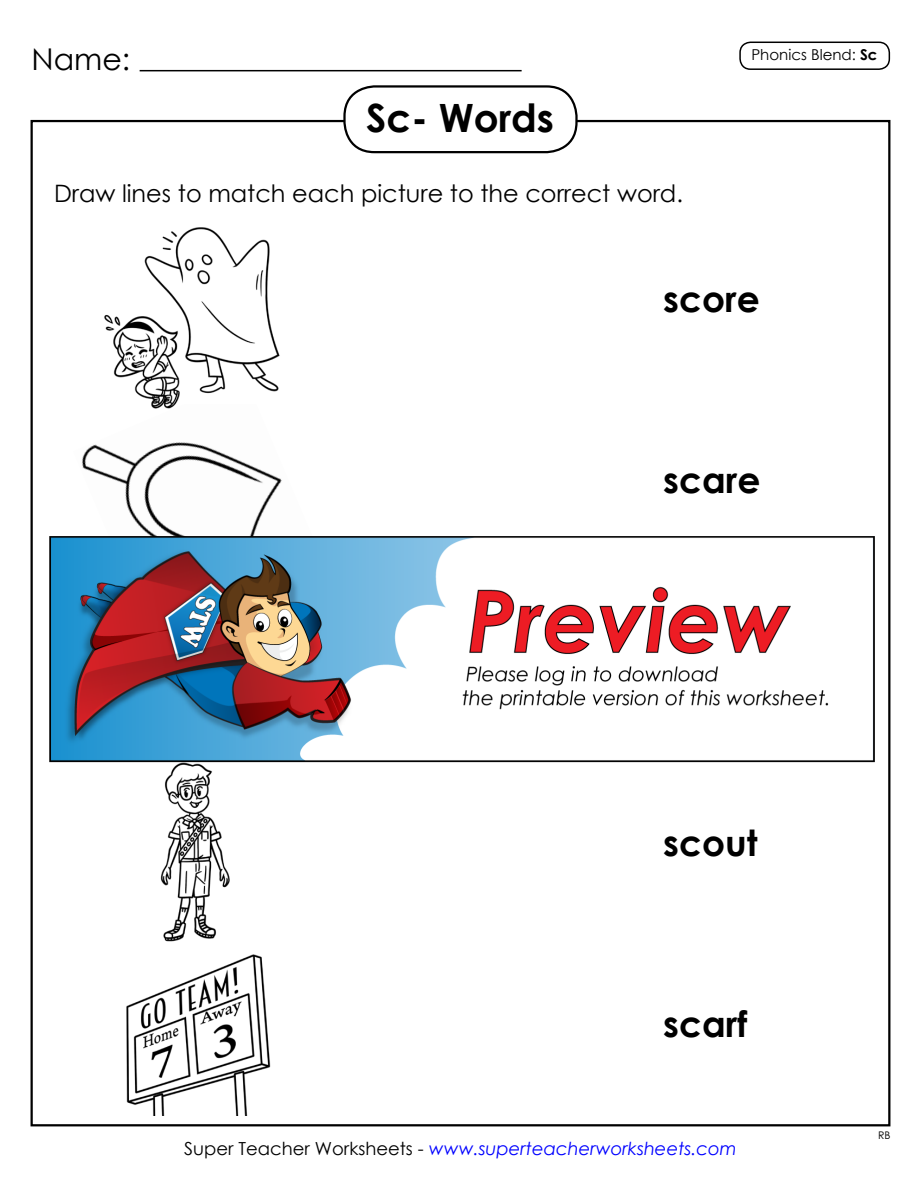
<style>
.page{position:relative;width:918px;height:1188px;background:#fff}
.page>*{position:absolute;margin:0;border:0;box-sizing:border-box;transform-origin:0 0}
.t1{font:700 39px "Century Gothic 2";color:#000}
.t2{font:700 36px "Century Gothic 2";color:#000}
.t3{font:30px "Century Gothic 2";color:#000}
.t4{font:24px "Century Gothic 2";color:#000}
.t5{font:italic 18px "Century Gothic 2";color:#00f}
.t6{font:15px "Century Gothic 2";color:#000}
.t7{font:10.5px "Century STW3";color:#000}
.s1{font-weight:700}
.s2{font-style:normal;color:#000}
</style>
<div class="page">
<hr style="left:140px;top:70px;width:382px;height:1px;background:#000">
<div style="left:343px;top:85px;width:235px;height:68px;border:2px solid #000;border-radius:30px"></div>
<div style="left:739px;top:42px;width:151px;height:28px;border:2px solid #000;border-radius:10px"></div>
<img style="left:104px;top:227px;width:176px;height:177px">
<img style="left:160px;top:763px;width:70px;height:178px">
<img style="left:82px;top:404px;width:200px;height:114px">
<img style="left:126px;top:954px;width:145px;height:162px">
<img style="left:49px;top:518px;width:826px;height:245px">
<h3 class="t3" style="left:32px;top:38px;width:100px">Name:</h3>
<h1 class="t1" style="left:366px;top:89px;width:189px">Sc- Words</h1>
<h3 class="t4" style="left:54px;top:177px;width:631px">Draw lines to match each picture to the correct word.</h3>
<p class="t6" style="left:751px;top:44px;width:128px">Phonics Blend: <span class="s1">Sc</span></p>
<h2 class="t2" style="left:663px;top:272px;width:98px">score</h2>
<h2 class="t2" style="left:663px;top:453px;width:99px">scare</h2>
<h2 class="t2" style="left:663px;top:815px;width:96px">scout</h2>
<h2 class="t2" style="left:663px;top:996px;width:86px">scarf</h2>
<p class="t5" style="left:184px;top:1136px;width:554px"><span class="s2">Super Teacher Worksheets -</span> www.superteacherworksheets.com</p>
<p class="t7" style="left:878px;top:1128px;width:14px">RB</p>
</div>
